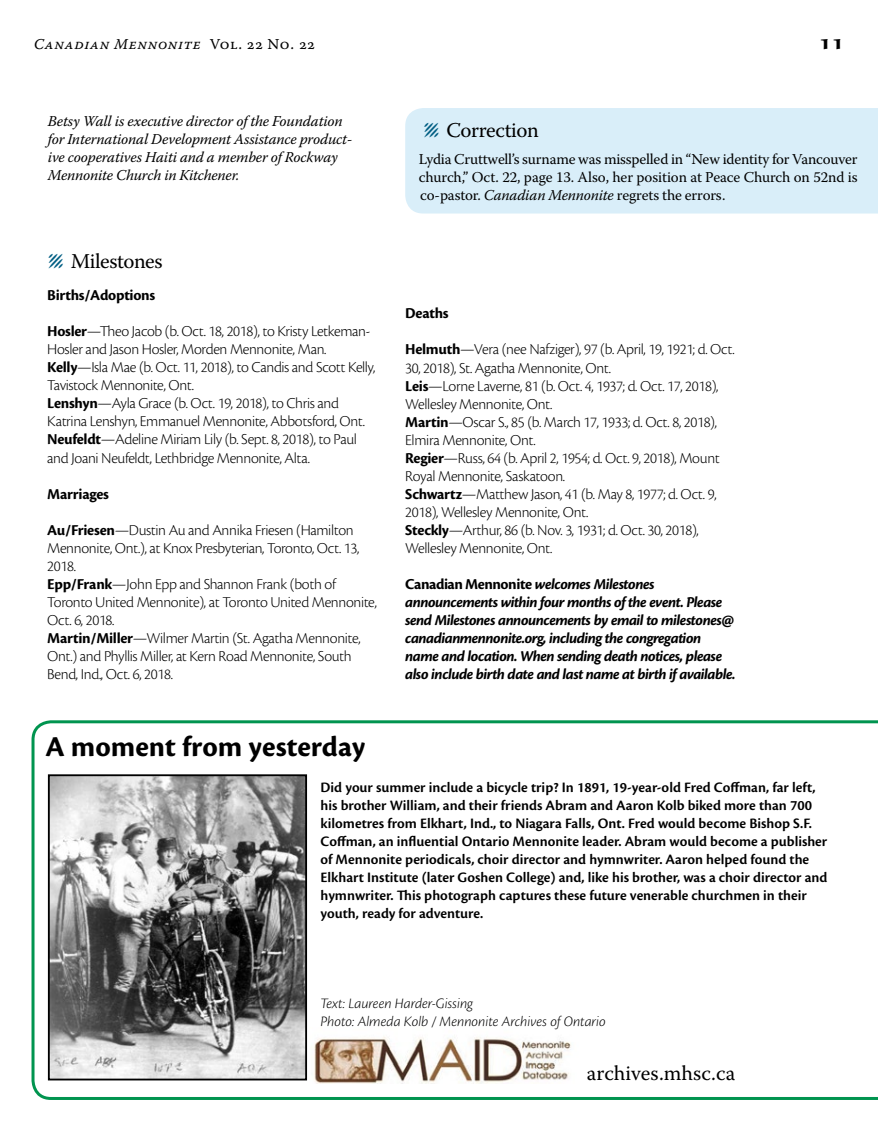
<style>
.page{position:relative;width:878px;height:1148px;background:#fff}
.page>*{position:absolute;margin:0;border:0;box-sizing:border-box;transform-origin:0 0}
.t1{font:700 30px "Cronos Pro";color:#000}
.t2{font:21px "Warnock Pro";letter-spacing:-.015em;color:#000}
.t3{font:700 21px "Sava Pro";color:#000}
.t4{font:300 15.75px/18px "Cronos Pro";letter-spacing:-.02em;color:#000}
.t5{font:italic 700 15.75px/18px "Cronos Pro";letter-spacing:-.035em;color:#000}
.t6{font:700 15.75px "Cronos Pro";letter-spacing:-.015em;color:#000}
.t7{font:600 15px/18px "Cronos Pro";color:#000}
.t8{font:15px/18px "Warnock Pro";letter-spacing:-.005em;color:#000;text-align:justify}
.t9{font:italic 15px/18px "Warnock Pro";letter-spacing:-.01em;color:#000}
.t10{font:italic 300 15px/18px "Cronos Pro";letter-spacing:-.005em;color:#000}
.t11{font:15px "Warnock Pro It Capt";letter-spacing:.035em;color:#000}
.s1{font-family:"Warnock Pro Capt"}
.s2{font-size:30px;color:#005e83}
.s3{font-style:italic}
.s4{font-weight:700}
.s5{font-style:normal}
</style>
<div class="page">
<svg style="left:32px;top:720px;width:846px;height:380px"></svg>
<img style="left:51px;top:777px;width:253px;height:300px">
<div style="left:48px;top:774px;width:259px;height:306px;border:2px solid #000"></div>
<img style="left:310px;top:1027px;width:277px;height:56px">
<div style="left:405px;top:108px;width:473px;height:105px;background:#d9eef9"></div>
<p class="t11" style="left:34px;top:35px;width:283px">Canadian Mennonite <span class="s1">Vol. 22 No. 22</span></p>
<h2 class="t3" style="left:819px;top:28px;width:27px">11</h2>
<p class="t9" style="left:48px;top:112px;width:306px">Betsy Wall is executive director of the Foundation for International Development Assistance product&shy;ive cooperatives Haiti and a member of Rockway Mennonite Church in Kitchener.</p>
<h2 class="t2" style="left:423px;top:117px;width:117px"><span class="s2">Λ</span> Correction</h2>
<p class="t8" style="left:418px;top:150px;width:440px">Lydia Cruttwell’s surname was misspelled in “New identity for Vancouver church,” Oct. 22, page 13. Also, her position at Peace Church on 52nd is co-pastor. <span class="s3">Canadian Mennonite</span> regrets the errors.</p>
<h2 class="t2" style="left:48px;top:248px;width:116px"><span class="s2">Λ</span> Milestones</h2>
<p class="t6" style="left:47px;top:286px;width:109px">Births/Adoptions</p>
<p class="t4" style="left:47px;top:322px;width:329px"><span class="s4">Hosler</span>—Theo Jacob (b. Oct. 18, 2018), to Kristy Letkeman-Hosler and Jason Hosler, Morden Mennonite, Man.<br><span class="s4">Kelly</span>—Isla Mae (b. Oct. 11, 2018), to Candis and Scott Kelly, Tavistock Mennonite, Ont.<br><span class="s4">Lenshyn</span>—Ayla Grace (b. Oct. 19, 2018), to Chris and Katrina Lenshyn, Emmanuel Mennonite, Abbotsford, Ont.<br><span class="s4">Neufeldt</span>—Adeline Miriam Lily (b. Sept. 8, 2018), to Paul and Joani Neufeldt, Lethbridge Mennonite, Alta.</p>
<p class="t6" style="left:47px;top:484px;width:63px">Marriages</p>
<p class="t4" style="left:47px;top:520px;width:331px"><span class="s4">Au/Friesen</span>—Dustin Au and Annika Friesen (Hamilton Mennonite, Ont.), at Knox Presbyterian, Toronto, Oct. 13, 2018.<br><span class="s4">Epp/Frank</span>—John Epp and Shannon Frank (both of Toronto United Mennonite), at Toronto United Mennonite, Oct. 6, 2018.<br><span class="s4">Martin/Miller</span>—Wilmer Martin (St. Agatha Mennonite, Ont.) and Phyllis Miller, at Kern Road Mennonite, South Bend, Ind., Oct. 6, 2018.</p>
<h1 class="t1" style="left:45px;top:729px;width:321px">A moment from yesterday</h1>
<p class="t6" style="left:405px;top:304px;width:45px">Deaths</p>
<p class="t4" style="left:405px;top:340px;width:331px"><span class="s4">Helmuth</span>—Vera (nee Nafziger), 97 (b. April, 19, 1921; d. Oct.<br>30, 2018), St. Agatha Mennonite, Ont.<br><span class="s4">Leis</span>—Lorne Laverne, 81 (b. Oct. 4, 1937; d. Oct. 17, 2018), Wellesley Mennonite, Ont.<br><span class="s4">Martin</span>—Oscar S., 85 (b. March 17, 1933; d. Oct. 8, 2018), Elmira Mennonite, Ont.<br><span class="s4">Regier</span>—Russ, 64 (b. April 2, 1954; d. Oct. 9, 2018), Mount Royal Mennonite, Saskatoon.<br><span class="s4">Schwartz</span>—Matthew Jason, 41 (b. May 8, 1977; d. Oct. 9, 2018), Wellesley Mennonite, Ont.<br><span class="s4">Steckly</span>—Arthur, 86 (b. Nov. 3, 1931; d. Oct. 30, 2018), Wellesley Mennonite, Ont.</p>
<p class="t5" style="left:405px;top:575px;width:332px"><span class="s5">Canadian Mennonite</span> welcomes Milestones announcements within four months of the event. Please send Milestones announcements by email to milestones@ canadianmennonite.org, including the congregation name and location. When sending death notices, please also include birth date and last name at birth if available.</p>
<p class="t7" style="left:320px;top:779px;width:508px">Did your summer include a bicycle trip? In 1891, 19-year-old Fred Coffman, far left, his brother William, and their friends Abram and Aaron Kolb biked more than 700 kilometres from Elkhart, Ind., to Niagara Falls, Ont. Fred would become Bishop S.F.<br>Coffman, an influential Ontario Mennonite leader. Abram would become a publisher of Mennonite periodicals, choir director and hymnwriter. Aaron helped found the Elkhart Institute (later Goshen College) and, like his brother, was a choir director and hymnwriter. This photograph captures these future venerable churchmen in their youth, ready for adventure.</p>
<p class="t10" style="left:320px;top:994px;width:287px">Text: Laureen Harder-Gissing<br>Photo: Almeda Kolb / Mennonite Archives of Ontario</p>
<h2 class="t2" style="left:587px;top:1060px;width:150px">archives.mhsc.ca</h2>
</div>
